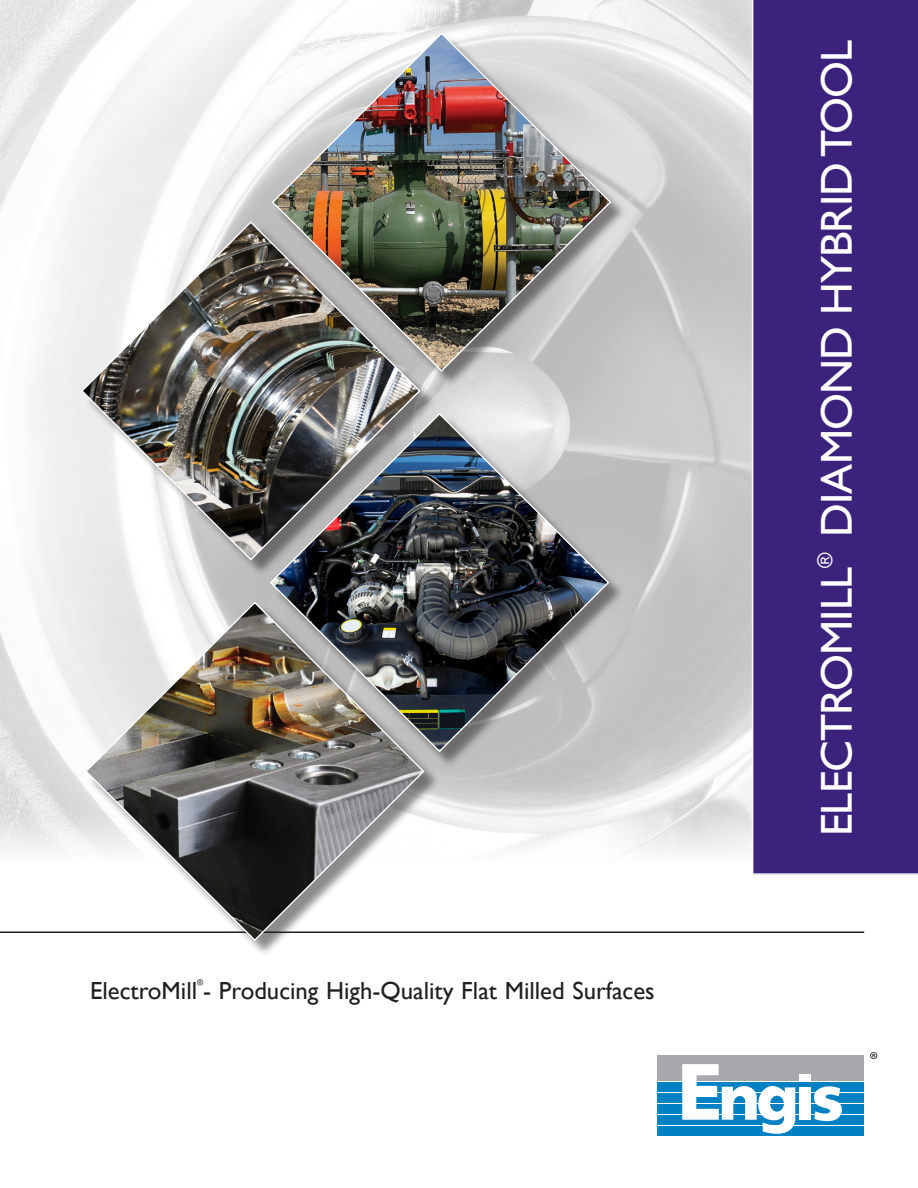
<style>
.page{position:relative;width:918px;height:1188px;background:#fff}
.page>*{position:absolute;margin:0;border:0;box-sizing:border-box;transform-origin:0 0}
.t1{font:45px "Gill Sans Std";letter-spacing:-.02em;color:#fff}
.t2{font:24.75px "Gill Sans";color:#231f20}
.t3{font:8.25px "Gill Sans";color:#231f20}
</style>
<div class="page">
<img style="left:0;top:0;width:752px;height:775px">
<svg style="left:657px;top:1055px;width:207px;height:81px"></svg>
<div style="left:658px;top:1055px;width:206px;height:26px;background:#a8a9ad"></div>
<div style="left:658px;top:1083px;width:206px;height:9px;background:#0081c4"></div>
<div style="left:658px;top:1127px;width:206px;height:9px;background:#0081c4"></div>
<div style="left:658px;top:1116px;width:206px;height:9px;background:#0081c4"></div>
<div style="left:658px;top:1105px;width:206px;height:9px;background:#0081c4"></div>
<div style="left:658px;top:1094px;width:206px;height:9px;background:#0081c4"></div>
<svg style="left:682px;top:1064px;width:113px;height:70px"></svg>
<div style="left:799px;top:1074px;width:12px;height:7px;background:#fff"></div>
<div style="left:799px;top:1087px;width:12px;height:33px;background:#fff"></div>
<svg style="left:814px;top:1086px;width:28px;height:35px"></svg>
<svg style="left:870px;top:1052px;width:7px;height:7px"></svg>
<div style="left:753px;top:0;width:165px;height:875px;background:#3b237d"></div>
<hr style="left:0;top:932px;width:864px;height:1px;background:#231f20">
<svg style="left:0;top:775px;width:752px;height:79px"></svg>
<div style="left:84px;top:224px;width:353px;height:353px;background:#231f20;opacity:.52"></div>
<img style="left:80px;top:220px;width:342px;height:342px">
<div style="left:273px;top:416px;width:353px;height:353px;background:#231f20;opacity:.52"></div>
<img style="left:269px;top:412px;width:341px;height:341px">
<div style="left:88px;top:605px;width:353px;height:352px;background:#231f20;opacity:.52"></div>
<img style="left:84px;top:601px;width:341px;height:341px">
<div style="left:275px;top:36px;width:353px;height:352px;background:#231f20;opacity:.52"></div>
<img style="left:271px;top:31px;width:341px;height:342px">
<p class="t3" style="left:197px;top:977px;width:8px">®</p>
<p class="t2" style="left:90px;top:976px;width:566px">ElectroMill - Producing High-Quality Flat Milled Surfaces</p>
<p class="t1" style="left:811px;top:836px;width:798px;rotate:-90deg">ELECTROMILL<sup>®</sup> DIAMOND HYBRID TOOL</p>
</div>
